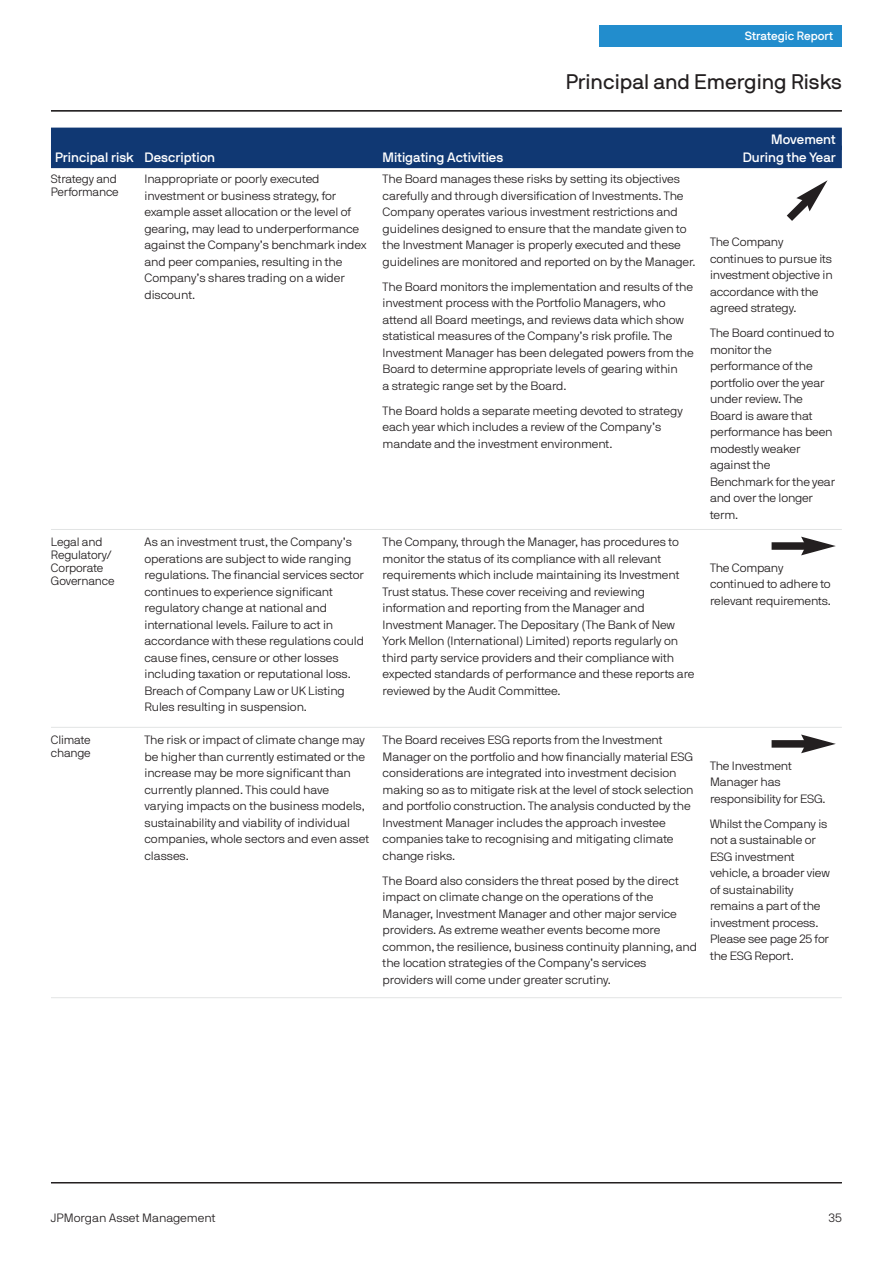
<style>
.page{position:relative;width:894px;height:1264px;background:#fff}
.page>*{position:absolute;margin:0;border:0;box-sizing:border-box;transform-origin:0 0}
.t1{font:21px "JPMAM Pro Reg";color:#231f20}
.t2{font:13.5px "JPMAM Pro Med";color:#fff}
.t3{font:12px/16.5px "JPMAM Pro Lig";letter-spacing:-.01em;color:#231f20}
.t4{font:12px "JPMAM Pro Med";color:#fff}
</style>
<div class="page">
<div style="left:599px;top:25px;width:243px;height:22px;background:#228dcd"></div>
<hr style="left:51px;top:1182px;width:791px;height:1px;background:#231f20">
<hr style="left:51px;top:110px;width:791px;height:1px;background:#231f20">
<div style="left:51px;top:128px;width:791px;height:22px;background:#103873"></div>
<div style="left:51px;top:146px;width:791px;height:22px;background:#103873"></div>
<hr style="left:51px;top:529px;width:791px;height:1px;background:#e2e4e4">
<hr style="left:51px;top:727px;width:791px;height:1px;background:#e2e4e4">
<hr style="left:51px;top:997px;width:791px;height:1px;background:#e2e4e4">
<svg style="left:786px;top:180px;width:42px;height:41px"></svg>
<div style="left:772px;top:542px;width:36px;height:7px;background:#231f20"></div>
<svg style="left:801px;top:536px;width:35px;height:19px"></svg>
<div style="left:772px;top:740px;width:36px;height:7px;background:#231f20"></div>
<svg style="left:801px;top:734px;width:35px;height:19px"></svg>
<p class="t4" style="left:745px;top:32px;width:90px">Strategic Report</p>
<h1 class="t1" style="left:566px;top:75px;width:278px">Principal and Emerging Risks</h1>
<p class="t2" style="left:771px;top:135px;width:66px">Movement</p>
<p class="t2" style="left:55px;top:153px;width:161px">Principal risk Description</p>
<p class="t2" style="left:383px;top:153px;width:122px">Mitigating Activities</p>
<p class="t2" style="left:743px;top:153px;width:95px">During the Year</p>
<p class="t3" style="left:145px;top:172px;width:223px">Inappropriate or poorly executed investment or business strategy, for example asset allocation or the level of gearing, may lead to underperformance against the Company’s benchmark index and peer companies, resulting in the Company’s shares trading on a wider discount.</p>
<p class="t3" style="left:383px;top:172px;width:314px">The Board manages these risks by setting its objectives carefully and through diversification of Investments. The Company operates various investment restrictions and guidelines designed to ensure that the mandate given to the Investment Manager is properly executed and these guidelines are monitored and reported on by the Manager.</p>
<p class="t3" style="left:51px;top:174px;width:69px;line-height:12.9px">Strategy and<br>Performance</p>
<p class="t3" style="left:710px;top:235px;width:124px">The Company continues to pursue its investment objective in accordance with the agreed strategy.</p>
<p class="t3" style="left:710px;top:326px;width:127px">The Board continued to monitor the performance of the portfolio over the year under review. The<br>Board is aware that performance has been modestly weaker against the<br>Benchmark for the year and over the longer term.</p>
<p class="t3" style="left:383px;top:279px;width:313px">The Board monitors the implementation and results of the investment process with the Portfolio Managers, who attend all Board meetings, and reviews data which show statistical measures of the Company’s risk profile. The Investment Manager has been delegated powers from the Board to determine appropriate levels of gearing within<br>a strategic range set by the Board.</p>
<p class="t3" style="left:383px;top:403px;width:302px">The Board holds a separate meeting devoted to strategy each year which includes a review of the Company’s mandate and the investment environment.</p>
<p class="t3" style="left:51px;top:537px;width:65px;line-height:12.9px">Legal and<br>Regulatory/<br>Corporate<br>Governance</p>
<p class="t3" style="left:145px;top:535px;width:221px">As an investment trust, the Company’s operations are subject to wide ranging regulations. The financial services sector continues to experience significant regulatory change at national and international levels. Failure to act in accordance with these regulations could cause fines, censure or other losses including taxation or reputational loss.<br>Breach of Company Law or UK Listing Rules resulting in suspension.</p>
<p class="t3" style="left:383px;top:535px;width:313px">The Company, through the Manager, has procedures to monitor the status of its compliance with all relevant requirements which include maintaining its Investment Trust status. These cover receiving and reviewing information and reporting from the Manager and Investment Manager. The Depositary (The Bank of New York Mellon (International) Limited) reports regularly on third party service providers and their compliance with expected standards of performance and these reports are reviewed by the Audit Committee.</p>
<p class="t3" style="left:51px;top:734px;width:41px;line-height:12.9px">Climate change</p>
<p class="t3" style="left:145px;top:732px;width:226px">The risk or impact of climate change may be higher than currently estimated or the increase may be more significant than currently planned. This could have varying impacts on the business models, sustainability and viability of individual companies, whole sectors and even asset classes.</p>
<p class="t3" style="left:383px;top:732px;width:312px">The Board receives ESG reports from the Investment Manager on the portfolio and how financially material ESG considerations are integrated into investment decision making so as to mitigate risk at the level of stock selection and portfolio construction. The analysis conducted by the Investment Manager includes the approach investee companies take to recognising and mitigating climate change risks.</p>
<p class="t3" style="left:383px;top:873px;width:316px">The Board also considers the threat posed by the direct impact on climate change on the operations of the Manager, Investment Manager and other major service providers. As extreme weather events become more common, the resilience, business continuity planning, and the location strategies of the Company’s services providers will come under greater scrutiny.</p>
<p class="t3" style="left:710px;top:560px;width:122px">The Company continued to adhere to relevant requirements.</p>
<p class="t3" style="left:710px;top:758px;width:117px">The Investment<br>Manager has responsibility for ESG.</p>
<p class="t3" style="left:710px;top:816px;width:121px">Whilst the Company is not a sustainable or<br>ESG investment vehicle, a broader view of sustainability remains a part of the investment process.<br>Please see page 25 for the ESG Report.</p>
<p class="t3" style="left:51px;top:1210px;width:166px">JPMorgan Asset Management</p>
<p class="t3" style="left:829px;top:1210px;width:15px">35</p>
</div>
